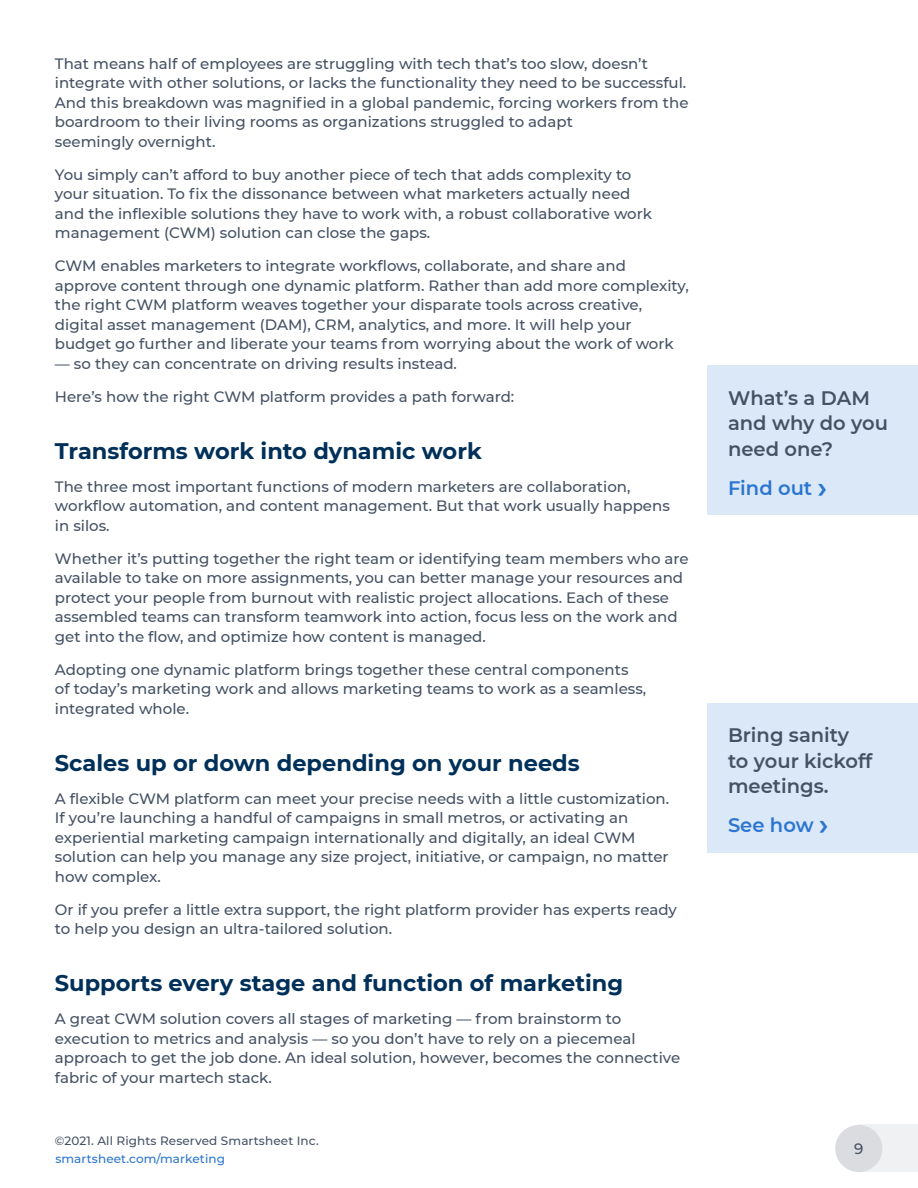
<style>
.page{position:relative;width:918px;height:1188px;background:#fff}
.page>*{position:absolute;margin:0;border:0;box-sizing:border-box;transform-origin:0 0}
.t1{font:700 22.5px "Montserrat";color:#003059}
.t2{font:600 19.5px/25.5px "Montserrat";color:#455264}
.t3{font:600 19.5px "Montserrat";color:#2a75d1}
.t4{font:500 15px/19.5px "Montserrat";color:#455264}
.t5{font:500 12px "Montserrat";letter-spacing:.01em;color:#455264}
.t6{font:500 12px "Montserrat";letter-spacing:.01em;color:#2a75d1}
.s1{font-size:30px}
</style>
<div class="page">
<div style="left:860px;top:1125px;width:58px;height:47px;background:#f0f1f3"></div>
<div style="left:835px;top:1125px;width:47px;height:47px;background:#dadce0;border-radius:50%"></div>
<div style="left:708px;top:365px;width:210px;height:150px;background:#dbe8f8"></div>
<div style="left:708px;top:703px;width:210px;height:149px;background:#dbe8f8"></div>
<p class="t4" style="left:55px;top:53px;width:635px">That means half of employees are struggling with tech that’s too slow, doesn’t integrate with other solutions, or lacks the functionality they need to be successful.<br>And this breakdown was magnified in a global pandemic, forcing workers from the boardroom to their living rooms as organizations struggled to adapt<br>seemingly overnight.</p>
<p class="t4" style="left:55px;top:164px;width:599px">You simply can’t afford to buy another piece of tech that adds complexity to your situation. To fix the dissonance between what marketers actually need and the inflexible solutions they have to work with, a robust collaborative work management (CWM) solution can close the gaps.</p>
<p class="t4" style="left:55px;top:255px;width:635px">CWM enables marketers to integrate workflows, collaborate, and share and approve content through one dynamic platform. Rather than add more complexity, the right CWM platform weaves together your disparate tools across creative, digital asset management (DAM), CRM, analytics, and more. It will help your budget go further and liberate your teams from worrying about the work of work</p>
<p class="t4" style="left:55px;top:353px;width:404px">— so they can concentrate on driving results instead.</p>
<p class="t4" style="left:55px;top:386px;width:461px">Here’s how the right CWM platform provides a path forward:</p>
<h1 class="t1" style="left:55px;top:434px;width:428px">Transforms work into dynamic work</h1>
<p class="t4" style="left:55px;top:476px;width:616px">The three most important functions of modern marketers are collaboration, workflow automation, and content management. But that work usually happens in silos.</p>
<p class="t4" style="left:55px;top:548px;width:635px">Whether it’s putting together the right team or identifying team members who are available to take on more assignments, you can better manage your resources and protect your people from burnout with realistic project allocations. Each of these assembled teams can transform teamwork into action, focus less on the work and get into the flow, and optimize how content is managed.</p>
<p class="t4" style="left:55px;top:659px;width:593px">Adopting one dynamic platform brings together these central components of today’s marketing work and allows marketing teams to work as a seamless, integrated whole.</p>
<h1 class="t1" style="left:55px;top:746px;width:526px">Scales up or down depending on your needs</h1>
<p class="t4" style="left:55px;top:788px;width:616px">A flexible CWM platform can meet your precise needs with a little customization.<br>If you’re launching a handful of campaigns in small metros, or activating an experiential marketing campaign internationally and digitally, an ideal CWM solution can help you manage any size project, initiative, or campaign, no matter how complex.</p>
<p class="t4" style="left:55px;top:899px;width:624px">Or if you prefer a little extra support, the right platform provider has experts ready to help you design an ultra-tailored solution.</p>
<h1 class="t1" style="left:55px;top:967px;width:570px">Supports every stage and function of marketing</h1>
<p class="t4" style="left:55px;top:1008px;width:627px">A great CWM solution covers all stages of marketing — from brainstorm to execution to metrics and analysis — so you don’t have to rely on a piecemeal approach to get the job done. An ideal solution, however, becomes the connective fabric of your martech stack.</p>
<p class="t5" style="left:55px;top:1133px;width:266px">©2021. All Rights Reserved Smartsheet Inc.</p>
<p class="t6" style="left:55px;top:1151px;width:171px">smartsheet.com/marketing</p>
<h2 class="t2" style="left:728px;top:384px;width:161px">What’s a DAM and why do you need one?</h2>
<h2 class="t3" style="left:728px;top:474px;width:101px">Find out <span class="s1">›</span></h2>
<h2 class="t2" style="left:728px;top:722px;width:146px">Bring sanity to your kickoff meetings.</h2>
<h2 class="t3" style="left:728px;top:811px;width:102px">See how <span class="s1">›</span></h2>
<p class="t4" style="left:854px;top:1139px;width:11px">9</p>
</div>
